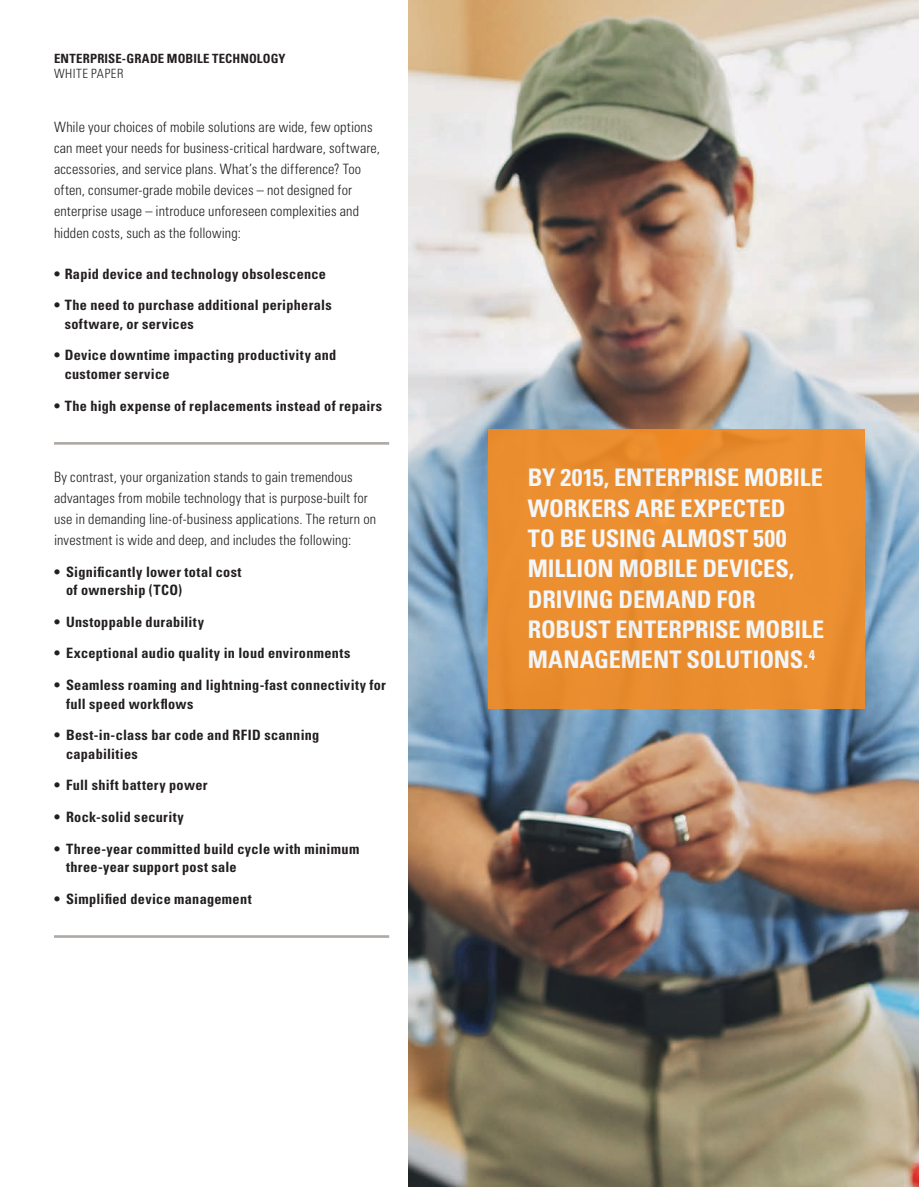
<style>
.page{position:relative;width:919px;height:1187px;background:#fff}
.page>*{position:absolute;margin:0;border:0;box-sizing:border-box;transform-origin:0 0}
.t1{font:700 condensed 24.3px/30.3px "Univers LT Std";letter-spacing:-.005em;color:#fff}
.t2{font:700 condensed 14.25px/18.8px "Univers LT Std";letter-spacing:.02em;color:#231f20}
.t3{font:300 condensed 14.25px/21px "Univers LT Std";letter-spacing:.01em;color:#231f20}
.t4{font:700 condensed 12.75px "Univers LT Std";letter-spacing:.01em;color:#231f20}
.t5{font:300 condensed 12.75px "Univers LT Std";letter-spacing:.045em;color:#231f20}
</style>
<div class="page">
<img style="left:408px;top:0;width:510px;height:1186px">
<div style="left:488px;top:429px;width:376px;height:279px;background:#eb8e30"></div>
<hr style="left:54px;top:442px;width:335px;height:2px;background:#afa9a6">
<hr style="left:54px;top:935px;width:335px;height:2px;background:#afa9a6">
<p class="t4" style="left:54px;top:51px;width:233px">ENTERPRISE-GRADE MOBILE TECHNOLOGY</p>
<p class="t5" style="left:54px;top:65px;width:71px">WHITE PAPER</p>
<p class="t3" style="left:54px;top:117px;width:327px">While your choices of mobile solutions are wide, few options can meet your needs for business-critical hardware, software, accessories, and service plans. What’s the difference? Too often, consumer-grade mobile devices – not designed for enterprise usage – introduce unforeseen complexities and hidden costs, such as the following:</p>
<p class="t2" style="left:54px;top:264px;width:273px">• Rapid device and technology obsolescence</p>
<p class="t2" style="left:65px;top:295px;width:268px;text-indent:-11px">• The need to purchase additional peripherals software, or services</p>
<p class="t2" style="left:65px;top:346px;width:273px;text-indent:-11px">• Device downtime impacting productivity and customer service</p>
<p class="t2" style="left:54px;top:396px;width:330px">• The high expense of replacements instead of repairs</p>
<p class="t3" style="left:54px;top:466px;width:323px">By contrast, your organization stands to gain tremendous advantages from mobile technology that is purpose-built for use in demanding line-of-business applications. The return on investment is wide and deep, and includes the following:</p>
<p class="t2" style="left:66px;top:562px;width:177px;text-indent:-12px">• Significantly lower total cost of ownership (TCO)</p>
<p class="t2" style="left:54px;top:612px;width:151px">• Unstoppable durability</p>
<p class="t2" style="left:54px;top:644px;width:298px">• Exceptional audio quality in loud environments</p>
<p class="t2" style="left:66px;top:675px;width:321px;text-indent:-12px">• Seamless roaming and lightning-fast connectivity for full speed workflows</p>
<p class="t2" style="left:66px;top:725px;width:255px;text-indent:-12px">• Best-in-class bar code and RFID scanning capabilities</p>
<p class="t2" style="left:54px;top:776px;width:155px">• Full shift battery power</p>
<p class="t2" style="left:54px;top:807px;width:131px">• Rock-solid security</p>
<p class="t2" style="left:66px;top:839px;width:295px;text-indent:-12px">• Three-year committed build cycle with minimum three-year support post sale</p>
<p class="t2" style="left:54px;top:889px;width:199px">• Simplified device management</p>
<h1 class="t1" style="left:527px;top:462px;width:298px">BY 2015, ENTERPRISE MOBILE<br>WORKERS ARE EXPECTED<br>TO BE USING ALMOST 500<br>MILLION MOBILE DEVICES,<br>DRIVING DEMAND FOR<br>ROBUST ENTERPRISE MOBILE<br>MANAGEMENT SOLUTIONS.<sup>4</sup></h1>
</div>
